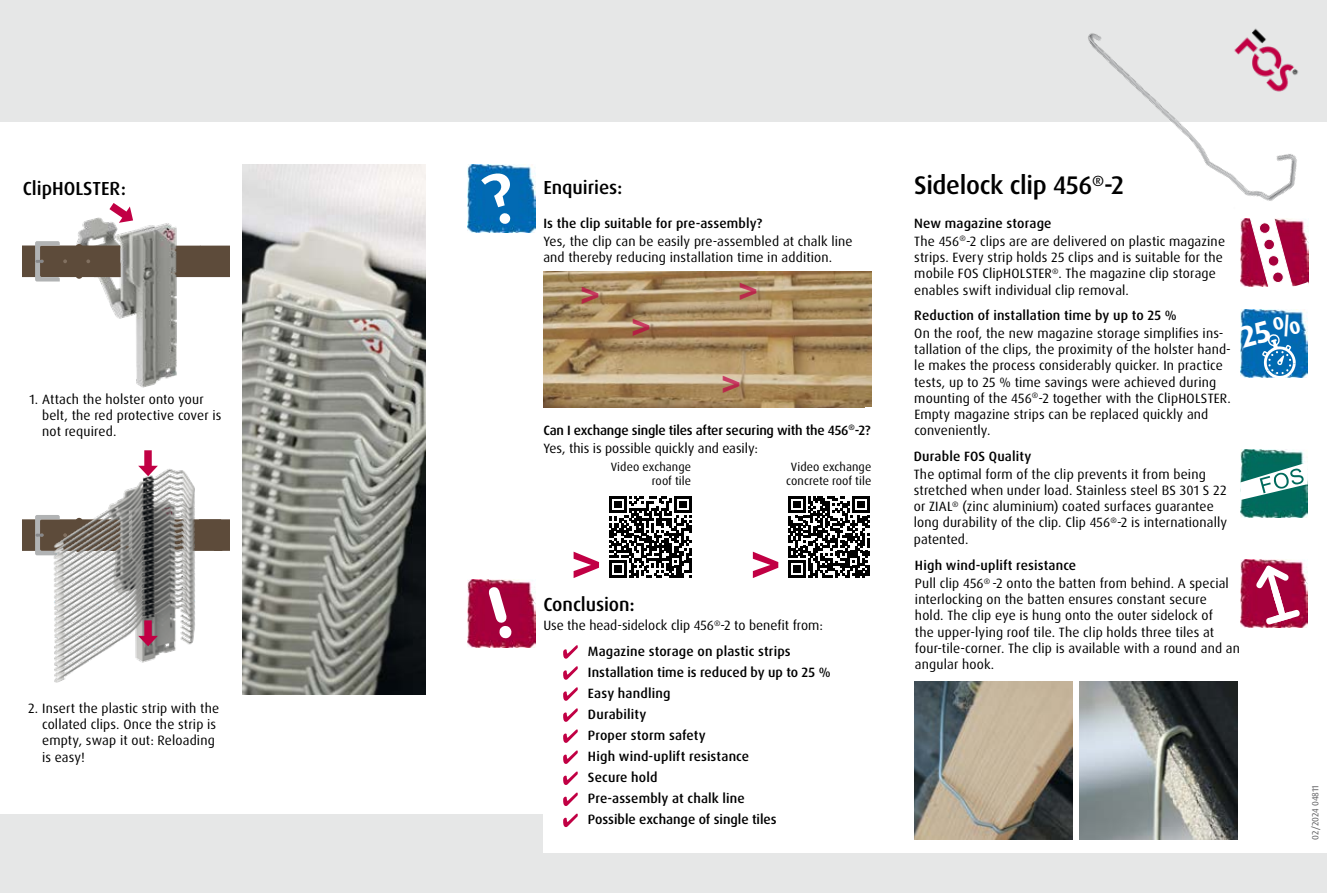
<style>
.page{position:relative;width:1327px;height:893px;background:#fff}
.page>*{position:absolute;margin:0;border:0;box-sizing:border-box;transform-origin:0 0}
.t1{font:700 60px "Dax OT";color:#c10044}
.t2{font:700 39px "Dax OT";color:#c10044}
.t3{font:500 25.5px "Dax OT";letter-spacing:-.015em;color:#000}
.t4{font:500 18.9px "Dax OT";color:#000}
.t5{font:13.5px/16.2px "Dax OT";letter-spacing:.01em;color:#000}
.t6{font:500 13.5px/21px "Dax OT";letter-spacing:.005em;color:#000}
.t7{font:500 13.5px "Dax OT";letter-spacing:-.015em;color:#000}
.t8{font:12px/14.4px "Dax OT";letter-spacing:.005em;color:#000;text-align:center}
.t9{font:9px "Dax OT";letter-spacing:-.005em;color:#58585a}
.s1{font-weight:500}
</style>
<div class="page">
<div style="left:0;top:814px;width:1327px;height:79px;background:#e6e7e7"></div>
<div style="left:543px;top:675px;width:784px;height:178px;background:#fff"></div>
<div style="left:0;top:0;width:1029px;height:121px;background:#e6e7e7"></div>
<img style="left:1029px;top:0;width:298px;height:201px">
<img style="left:468px;top:165px;width:67px;height:68px">
<svg style="left:481px;top:172px;width:30px;height:52px"></svg>
<img style="left:1079px;top:682px;width:158px;height:157px">
<img style="left:914px;top:682px;width:158px;height:157px">
<svg style="left:563px;top:645px;width:15px;height:14px"></svg>
<svg style="left:563px;top:666px;width:15px;height:14px"></svg>
<svg style="left:563px;top:687px;width:15px;height:14px"></svg>
<svg style="left:563px;top:708px;width:15px;height:14px"></svg>
<svg style="left:563px;top:729px;width:15px;height:14px"></svg>
<svg style="left:563px;top:750px;width:15px;height:14px"></svg>
<svg style="left:563px;top:772px;width:15px;height:13px"></svg>
<svg style="left:563px;top:793px;width:15px;height:13px"></svg>
<svg style="left:563px;top:814px;width:15px;height:13px"></svg>
<img style="left:468px;top:579px;width:67px;height:68px">
<svg style="left:489px;top:587px;width:23px;height:51px"></svg>
<img style="left:1240px;top:450px;width:67px;height:68px">
<svg style="left:1240px;top:462px;width:67px;height:38px"></svg>
<img style="left:1240px;top:560px;width:68px;height:68px">
<svg style="left:1256px;top:565px;width:43px;height:60px"></svg>
<img style="left:543px;top:271px;width:328px;height:136px">
<img style="left:1196px;top:21px;width:110px;height:110px">
<svg style="left:1240px;top:218px;width:68px;height:68px"></svg>
<img style="left:1240px;top:309px;width:68px;height:68px">
<svg style="left:609px;top:496px;width:82px;height:82px"></svg>
<svg style="left:788px;top:496px;width:82px;height:82px"></svg>
<img style="left:50px;top:469px;width:145px;height:214px">
<svg style="left:138px;top:620px;width:20px;height:26px"></svg>
<svg style="left:138px;top:450px;width:20px;height:26px"></svg>
<img style="left:74px;top:217px;width:105px;height:171px">
<div style="left:9px;top:245px;width:111px;height:32px;background:#5d4b3a"></div>
<svg style="left:35px;top:241px;width:32px;height:40px"></svg>
<div style="left:76px;top:244px;width:7px;height:35px;background:#5d4b3a;border-radius:4px"></div>
<svg style="left:82px;top:245px;width:148px;height:32px"></svg>
<svg style="left:109px;top:203px;width:24px;height:20px"></svg>
<svg style="left:22px;top:515px;width:208px;height:40px;background:#807971"></svg>
<div style="left:0;top:239px;width:21px;height:400px;background:#fff"></div>
<img style="left:242px;top:165px;width:183px;height:529px">
<svg style="left:1240px;top:312px;width:61px;height:66px;background:#277fbc"></svg>
<h3 class="t4" style="left:23px;top:176px;width:105px">ClipHOLSTER:</h3>
<p class="t5" style="left:42px;top:391px;width:181px;text-indent:-13px">1. Attach the holster onto your belt, the red protective cover is not required.</p>
<p class="t5" style="left:42px;top:700px;width:178px;text-indent:-14px">2. Insert the plastic strip with the collated clips. Once the strip is empty, swap it out: Reloading is easy!</p>
<h3 class="t4" style="left:543px;top:175px;width:80px">Enquiries:</h3>
<h3 class="t3" style="left:914px;top:169px;width:211px">Sidelock clip 456<sup>®</sup>-2</h3>
<p class="t6" style="left:543px;top:213px;width:220px">Is the clip suitable for pre-assembly?</p>
<p class="t5" style="left:543px;top:233px;width:311px">Yes, the clip can be easily pre-assembled at chalk line and thereby reducing installation time in addition.</p>
<h2 class="t2" style="left:579px;top:270px;width:22px">&gt;</h2>
<h2 class="t2" style="left:737px;top:265px;width:22px">&gt;</h2>
<h2 class="t2" style="left:630px;top:301px;width:22px">&gt;</h2>
<h2 class="t2" style="left:720px;top:358px;width:22px">&gt;</h2>
<p class="t5" style="left:914px;top:214px;width:312px;line-height:18px"><span class="s1">New magazine storage<br></span>The 456<sup>®</sup>-2 clips are are delivered on plastic magazine</p>
<p class="t5" style="left:914px;top:249px;width:310px">strips. Every strip holds 25 clips and is suitable for the mobile FOS ClipHOLSTER<sup>®</sup>. The magazine clip storage enables swift individual clip removal.</p>
<p class="t6" style="left:914px;top:305px;width:264px">Reduction of installation time by up to 25 %</p>
<p class="t5" style="left:914px;top:325px;width:318px">On the roof, the new magazine storage simplifies ins&shy;tallation of the clips, the proximity of the holster hand&shy;le makes the process considerably quicker. In practice tests, up to 25 % time savings were achieved during mounting of the 456<sup>®</sup>-2 together with the ClipHOLSTER.<br>Empty magazine strips can be replaced quickly and</p>
<p class="t7" style="left:543px;top:421px;width:329px">Can I exchange single tiles after securing with the 456<sup>®</sup>-2?</p>
<p class="t5" style="left:914px;top:423px;width:78px">conveniently.</p>
<p class="t5" style="left:543px;top:440px;width:216px">Yes, this is possible quickly and easily:</p>
<p class="t6" style="left:914px;top:446px;width:119px">Durable FOS Quality</p>
<p class="t5" style="left:914px;top:466px;width:315px">The optimal form of the clip prevents it from being stretched when under load. Stainless steel BS 301 S 22 or ZIAL<sup>®</sup> (zinc aluminium) coated surfaces guarantee long durability of the clip. Clip 456<sup>®</sup>-2 is internationally patented.</p>
<p class="t8" style="left:611px;top:459px;width:82px;text-align:right">Video exchange roof tile</p>
<p class="t8" style="left:786px;top:459px;width:87px">Video exchange concrete roof tile</p>
<h1 class="t1" style="left:570px;top:525px;width:33px">&gt;</h1>
<h1 class="t1" style="left:749px;top:525px;width:33px">&gt;</h1>
<h3 class="t4" style="left:543px;top:592px;width:93px">Conclusion:</h3>
<p class="t5" style="left:588px;top:613px;width:236px;line-height:25.5px;text-indent:-45px">Use the head-sidelock clip 456<sup>®</sup>-2 to benefit from:<br><span class="s1">Magazine storage on plastic strips</span></p>
<p class="t6" style="left:588px;top:662px;width:244px">Installation time is reduced by up to 25 %<br>Easy handling<br>Durability<br>Proper storm safety<br>High wind-uplift resistance<br>Secure hold<br>Pre-assembly at chalk line<br>Possible exchange of single tiles</p>
<p class="t5" style="left:915px;top:556px;width:315px;line-height:18px"><span class="s1">High wind-uplift resistance<br></span>Pull clip 456<sup>®</sup> -2 onto the batten from behind. A special</p>
<p class="t5" style="left:915px;top:592px;width:326px">interlocking on the batten ensures constant secure<br>hold. The clip eye is hung onto the outer sidelock of<br>the upper-lying roof tile. The clip holds three tiles at four-tile-corner. The clip is available with a round and an angular hook.</p>
<p class="t9" style="left:1309px;top:840px;width:56px;rotate:-90deg">02/2024 04811</p>
</div>
